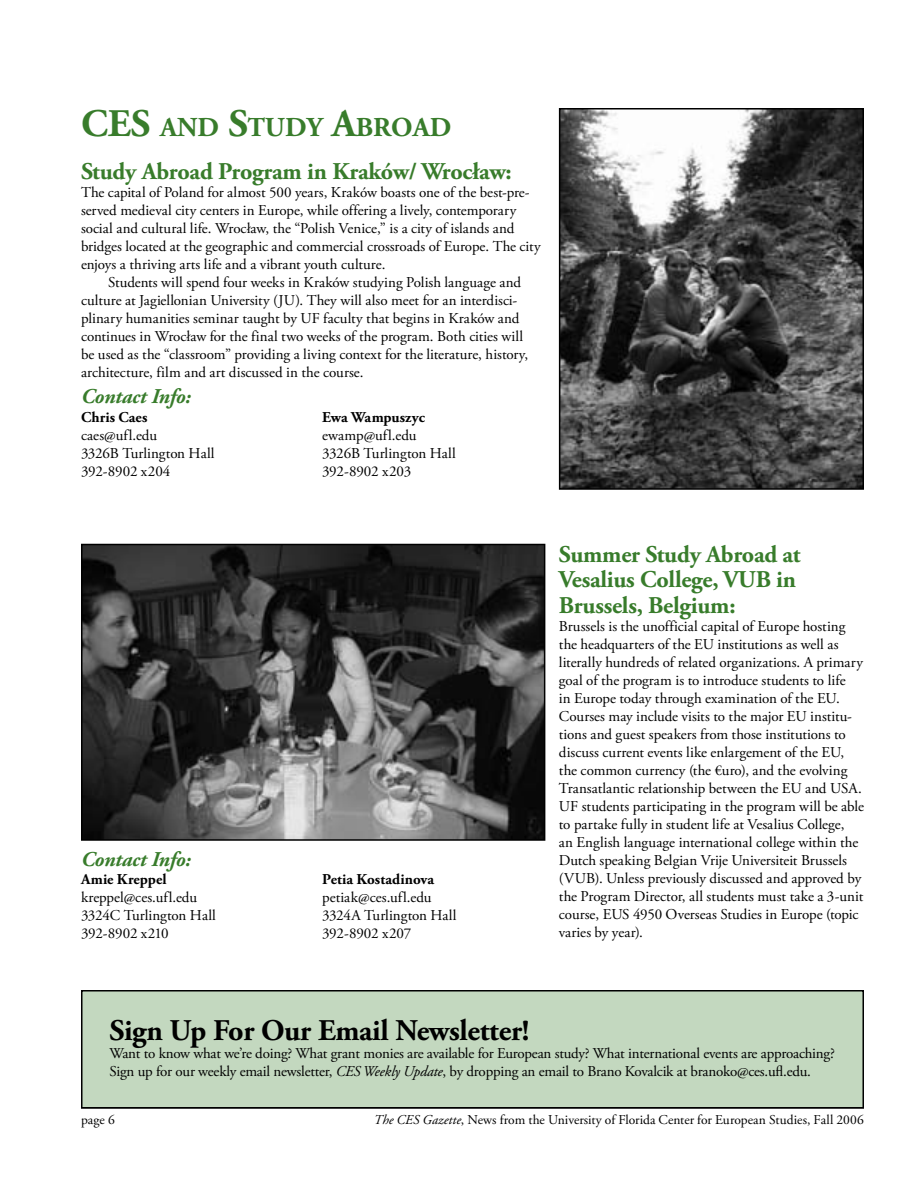
<style>
.page{position:relative;width:918px;height:1188px;background:#fff}
.page>*{position:absolute;margin:0;border:0;box-sizing:border-box;transform-origin:0 0}
.t1{font:700 39px "Adobe Garamond Pro";color:#387c2b}
.t2{font:700 30px "Adobe Garamond Pro";letter-spacing:-.01em;color:#000}
.t3{font:700 27.3px "Adobe Garamond Pro";color:#387c2b}
.t4{font:700 24px/25.5px "Adobe Garamond Pro";letter-spacing:-.01em;color:#387c2b}
.t5{font:italic 700 21px "Adobe Garamond Pro";letter-spacing:-.01em;color:#387c2b}
.t6{font:15px/18px "Adobe Garamond Pro";color:#000}
.t7{font:700 15px "Adobe Garamond Pro";letter-spacing:.005em;color:#000}
.t8{font:13.5px "Adobe Garamond Pro";color:#000}
.s1{font-size:39px}
.s2{font-style:italic}
</style>
<div class="page">
<div style="left:82px;top:991px;width:781px;height:117px;background:#c3d8bf"></div>
<div style="left:81px;top:990px;width:783px;height:118px;border:2px solid #000"></div>
<img style="left:562px;top:111px;width:299px;height:376px">
<div style="left:559px;top:108px;width:305px;height:382px;border:2px solid #000"></div>
<img style="left:84px;top:547px;width:458px;height:291px">
<div style="left:81px;top:544px;width:464px;height:297px;border:2px solid #000"></div>
<h1 class="t1" style="left:81px;top:101px;width:24px">CES</h1>
<h3 class="t3" style="left:160px;top:112px;width:291px">and <span class="s1">S</span>tudy <span class="s1">A</span>broad</h3>
<h3 class="t4" style="left:81px;top:159px;width:432px">Study Abroad Program in Kraków/ Wrocław:</h3>
<p class="t6" style="left:81px;top:184px;width:461px">The capital of Poland for almost 500 years, Kraków boasts one of the best-pre&shy;served medieval city centers in Europe, while offering a lively, contemporary social and cultural life. Wrocław, the “Polish Venice,” is a city of islands and bridges located at the geographic and commercial crossroads of Europe. The city enjoys a thriving arts life and a vibrant youth culture.</p>
<p class="t6" style="left:81px;top:274px;width:449px;text-indent:27px">Students will spend four weeks in Kraków studying Polish language and culture at Jagiellonian University (JU). They will also meet for an interdisci&shy;plinary humanities seminar taught by UF faculty that begins in Kraków and continues in Wrocław for the final two weeks of the program. Both cities will be used as the “classroom” providing a living context for the literature, history, architecture, film and art discussed in the course.</p>
<p class="t7" style="left:81px;top:408px;width:68px">Chris Caes</p>
<p class="t6" style="left:81px;top:427px;width:135px">caes@ufl.edu<br>3326B Turlington Hall<br>392-8902 x204</p>
<h3 class="t5" style="left:81px;top:385px;width:111px">Contact Info:</h3>
<p class="t7" style="left:322px;top:408px;width:104px">Ewa Wampuszyc</p>
<p class="t6" style="left:322px;top:427px;width:135px">ewamp@ufl.edu<br>3326B Turlington Hall<br>392-8902 x203</p>
<h3 class="t5" style="left:81px;top:847px;width:111px">Contact Info:</h3>
<p class="t7" style="left:81px;top:871px;width:87px">Amie Kreppel</p>
<p class="t6" style="left:81px;top:889px;width:137px">kreppel@ces.ufl.edu<br>3324C Turlington Hall<br>392-8902 x210</p>
<p class="t7" style="left:322px;top:871px;width:113px">Petia Kostadinova</p>
<p class="t6" style="left:322px;top:889px;width:136px">petiak@ces.ufl.edu<br>3324A Turlington Hall<br>392-8902 x207</p>
<h3 class="t4" style="left:559px;top:542px;width:243px">Summer Study Abroad at<br>Vesalius College, VUB in<br>Brussels, Belgium:</h3>
<p class="t6" style="left:559px;top:618px;width:307px">Brussels is the unofficial capital of Europe hosting the headquarters of the EU institutions as well as literally hundreds of related organizations. A primary goal of the program is to introduce students to life<br>in Europe today through examination of the EU.<br>Courses may include visits to the major EU institu&shy;tions and guest speakers from those institutions to discuss current events like enlargement of the EU, the common currency (the €uro), and the evolving Transatlantic relationship between the EU and USA.<br>UF students participating in the program will be able to partake fully in student life at Vesalius College,<br>an English language international college within the Dutch speaking Belgian Vrije Universiteit Brussels (VUB). Unless previously discussed and approved by the Program Director, all students must take a 3-unit course, EUS 4950 Overseas Studies in Europe (topic varies by year).</p>
<h2 class="t2" style="left:110px;top:1013px;width:421px">Sign Up For Our Email Newsletter!</h2>
<p class="t6" style="left:110px;top:1045px;width:727px">Want to know what we’re doing? What grant monies are available for European study? What international events are approaching?<br>Sign up for our weekly email newsletter, <span class="s2">CES Weekly Update</span>, by dropping an email to Brano Kovalcik at branoko@ces.ufl.edu.</p>
<p class="t8" style="left:81px;top:1111px;width:25px">page</p>
<p class="t8" style="left:374px;top:1111px;width:492px"><span class="s2">The CES Gazette</span>, News from the University of Florida Center for European Studies, Fall 2006</p>
</div>
